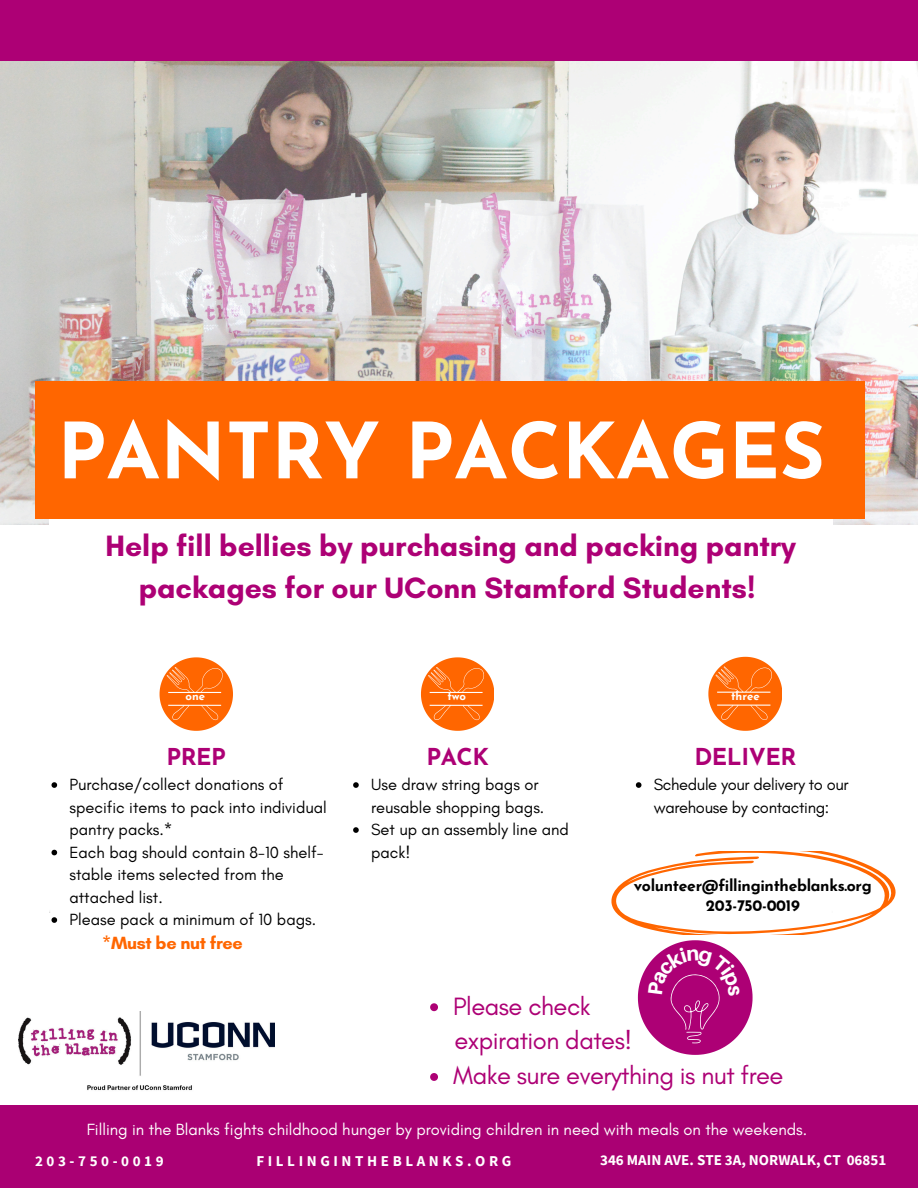
<style>
.page{position:relative;width:918px;height:1188px;background:#fff}
.page>*{position:absolute;margin:0;border:0;box-sizing:border-box;transform-origin:0 0}
.t1{font:700 77.25px "Josefin Sans";color:#fff}
.t2{font:700 30px/41.7px "Glacial Indifference";color:#ad0075;text-align:center}
.t3{font:25.5px "Glacial Indifference";letter-spacing:-.02em;color:#ad0075}
.t4{font:700 23.25px "Josefin Sans";letter-spacing:-.02em;color:#ad0075}
.t5{font:700 18px "Glacial Indifference";letter-spacing:-.02em;color:#f60}
.t6{font:16.5px/22.5px "Glacial Indifference";color:#000}
.t7{font:16.5px "Glacial Indifference";color:#fff}
.t8{font:16.5px/22.5px "Glacial Indifference";letter-spacing:-.02em;color:#000}
.t9{font:700 15.9px "Josefin Sans";letter-spacing:-.02em;color:#000}
.t10{font:700 15px "Source Sans Pro";letter-spacing:.24em;color:#fff}
.t11{font:700 15px "Source Sans Pro";color:#fff}
.t12{font:700 11.55px "Josefin Sans";color:#fff}
.t13{font:700 11.4px "Josefin Sans";color:#fff}
</style>
<div class="page">
<img style="left:0;top:61px;width:918px;height:464px">
<img style="left:50px;top:519px;width:783px;height:337px">
<div style="left:0;top:0;width:918px;height:61px;background:#ad0075"></div>
<svg style="left:160px;top:657px;width:73px;height:74px"></svg>
<svg style="left:421px;top:657px;width:73px;height:73px"></svg>
<svg style="left:708px;top:657px;width:74px;height:73px"></svg>
<svg style="left:430px;top:1003px;width:8px;height:8px"></svg>
<svg style="left:430px;top:1073px;width:8px;height:8px"></svg>
<div style="left:0;top:1105px;width:918px;height:83px;background:#aa0073"></div>
<img style="left:19px;top:1011px;width:255px;height:80px">
<div style="left:35px;top:382px;width:830px;height:137px;background:#f60"></div>
<svg style="left:610px;top:852px;width:286px;height:82px"></svg>
<svg style="left:636px;top:782px;width:5px;height:6px"></svg>
<svg style="left:52px;top:782px;width:5px;height:6px"></svg>
<svg style="left:52px;top:850px;width:5px;height:5px"></svg>
<svg style="left:52px;top:917px;width:5px;height:6px"></svg>
<svg style="left:353px;top:782px;width:6px;height:6px"></svg>
<svg style="left:353px;top:827px;width:6px;height:6px"></svg>
<svg style="left:638px;top:941px;width:115px;height:113px"></svg>
<p class="t1" style="left:57px;top:420px;width:769px">PANTRY PACKAGES</p>
<h4 class="t2" style="left:106px;top:525px;width:692px">Help fill bellies by purchasing and packing pantry packages for our UConn Stamford Students!</h4>
<p class="t13" style="left:186px;top:691px;width:21px">one</p>
<h1 class="t13" style="left:447px;top:691px;width:20px">two</h1>
<p class="t12" style="left:731px;top:691px;width:30px">three</p>
<p class="t4" style="left:166px;top:747px;width:61px">PREP</p>
<p class="t4" style="left:427px;top:747px;width:64px">PACK</p>
<h4 class="t4" style="left:694px;top:747px;width:104px">DELIVER</h4>
<p class="t8" style="left:654px;top:773px;width:197px">Schedule your delivery to our warehouse by contacting:</p>
<p class="t6" style="left:69px;top:773px;width:259px">Purchase/collect donations of specific items to pack into individual pantry packs.*</p>
<p class="t6" style="left:69px;top:841px;width:256px">Each bag should contain 8-10 shelf&shy;stable items selected from the attached list.</p>
<p class="t6" style="left:69px;top:908px;width:248px">Please pack a minimum of 10 bags.</p>
<p class="t6" style="left:371px;top:773px;width:175px">Use draw string bags or reusable shopping bags.</p>
<p class="t6" style="left:371px;top:818px;width:199px">Set up an assembly line and pack!</p>
<p class="t9" style="left:634px;top:879px;width:239px">volunteer@fillingintheblanks.org</p>
<p class="t9" style="left:706px;top:899px;width:95px">203-750-0019</p>
<p class="t5" style="left:102px;top:932px;width:142px">*Must be nut free</p>
<h2 class="t3" style="left:453px;top:990px;width:139px">Please check</h2>
<p class="t3" style="left:455px;top:1025px;width:179px">expiration dates!</p>
<p class="t3" style="left:453px;top:1060px;width:332px">Make sure everything is nut free</p>
<p class="t7" style="left:87px;top:1119px;width:722px">Filling in the Blanks fights childhood hunger by providing children in need with meals on the weekends.</p>
<p class="t10" style="left:35px;top:1151px;width:130px">203-750-0019</p>
<h6 class="t10" style="left:256px;top:1151px;width:257px">FILLINGINTHEBLANKS.ORG</h6>
<h5 class="t11" style="left:600px;top:1151px;width:288px">346 MAIN AVE. STE 3A, NORWALK, CT 06851</h5>
</div>
